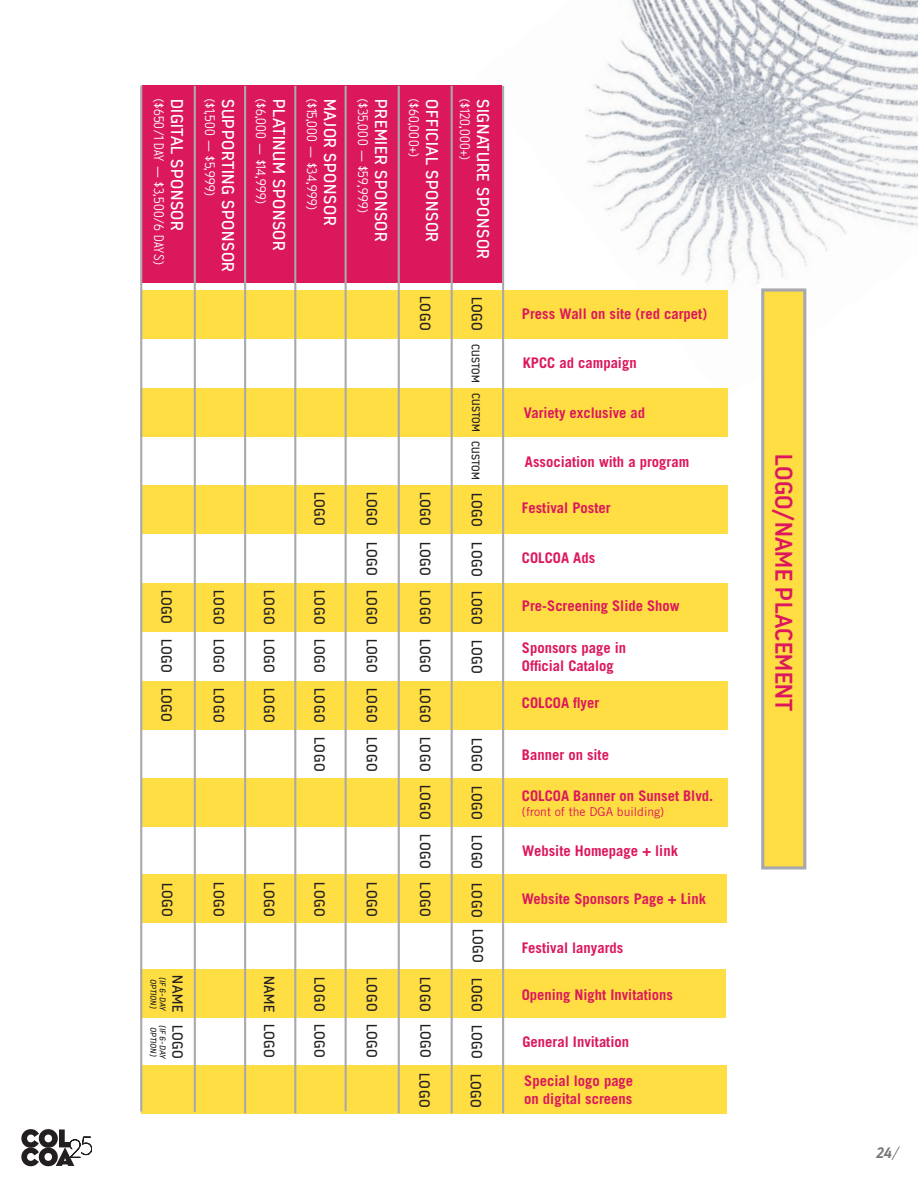
<style>
.page{position:relative;width:918px;height:1188px;background:#fff}
.page>*{position:absolute;margin:0;border:0;box-sizing:border-box;transform-origin:0 0}
.t1{font:600 24px "Estandar";letter-spacing:.02em;color:#dc175d}
.t2{font:16.95px "Estandar";letter-spacing:.04em;color:#fff}
.t3{font:italic 700 15px "Estandar";color:#76787b}
.t4{font:700 14.7px/17.5px "Trade Gothic";color:#dc175d}
.t5{font:14.7px "Estandar";letter-spacing:.04em;color:#231f20}
.t6{font:12.75px "Wyvern";letter-spacing:.04em;color:#fff}
.t7{font:12.15px "Trade Gothic";color:#dc175d}
.t8{font:11.1px "Estandar";letter-spacing:.02em;color:#231f20}
.t9{font:italic 8.4px "Estandar";color:#231f20}
.s1{font-weight:300}
</style>
<div class="page">
<img style="left:474px;top:0;width:444px;height:402px">
<div style="left:142px;top:1065px;width:585px;height:48px;background:#ffde43"></div>
<div style="left:140px;top:970px;width:586px;height:48px;background:#ffde43"></div>
<div style="left:142px;top:86px;width:360px;height:197px;background:#dc185c"></div>
<div style="left:141px;top:874px;width:585px;height:48px;background:#ffde43"></div>
<div style="left:761px;top:288px;width:45px;height:582px;background:#ffde43;border:3px solid #a8a9ad"></div>
<div style="left:141px;top:290px;width:587px;height:48px;background:#ffde43"></div>
<div style="left:140px;top:388px;width:588px;height:48px;background:#ffde43"></div>
<div style="left:142px;top:485px;width:586px;height:48px;background:#ffde43"></div>
<div style="left:141px;top:584px;width:587px;height:48px;background:#ffde43"></div>
<div style="left:141px;top:682px;width:587px;height:48px;background:#ffde43"></div>
<div style="left:142px;top:779px;width:586px;height:48px;background:#ffde43"></div>
<hr style="left:398px;top:86px;width:2px;height:1027px;background:#a8a9ad">
<hr style="left:345px;top:86px;width:2px;height:1025px;background:#a8a9ad">
<hr style="left:294px;top:86px;width:2px;height:1027px;background:#a8a9ad">
<hr style="left:244px;top:86px;width:2px;height:1027px;background:#a8a9ad">
<hr style="left:451px;top:86px;width:2px;height:1027px;background:#a8a9ad">
<hr style="left:194px;top:86px;width:2px;height:1026px;background:#a8a9ad">
<hr style="left:140px;top:86px;width:2px;height:1026px;background:#a8a9ad">
<hr style="left:502px;top:86px;width:2px;height:1027px;background:#a8a9ad">
<svg style="left:21px;top:1129px;width:71px;height:37px"></svg>
<p class="t6" style="left:167px;top:99px;width:167px;rotate:90deg">($650/1 DAY – $3,500/6 DAYS)</p>
<p class="t2" style="left:187px;top:99px;width:133px;rotate:90deg">DIGITAL SPONSOR</p>
<p class="t6" style="left:218px;top:99px;width:98px;rotate:90deg">($1,500 – $5,999)</p>
<p class="t2" style="left:238px;top:99px;width:175px;rotate:90deg">SUPPORTING SPONSOR</p>
<p class="t6" style="left:269px;top:99px;width:106px;rotate:90deg">($6,000 – $14,999)</p>
<p class="t2" style="left:289px;top:99px;width:153px;rotate:90deg">PLATINUM SPONSOR</p>
<p class="t6" style="left:320px;top:99px;width:112px;rotate:90deg">($15,000 – $34,999)</p>
<p class="t2" style="left:340px;top:99px;width:128px;rotate:90deg">MAJOR SPONSOR</p>
<p class="t6" style="left:371px;top:99px;width:115px;rotate:90deg">($35,000 – $59,999)</p>
<p class="t2" style="left:391px;top:99px;width:144px;rotate:90deg">PREMIER SPONSOR</p>
<p class="t6" style="left:422px;top:99px;width:59px;rotate:90deg">($60,000+)</p>
<p class="t2" style="left:442px;top:99px;width:145px;rotate:90deg">OFFICIAL SPONSOR</p>
<p class="t6" style="left:473px;top:99px;width:63px;rotate:90deg">($120,000+)</p>
<p class="t2" style="left:493px;top:99px;width:162px;rotate:90deg">SIGNATURE SPONSOR</p>
<p class="t5" style="left:434px;top:296px;width:36px;rotate:90deg">LOGO</p>
<p class="t5" style="left:175px;top:590px;width:36px;rotate:90deg">LOGO</p>
<p class="t5" style="left:175px;top:639px;width:36px;rotate:90deg">LOGO</p>
<p class="t5" style="left:175px;top:688px;width:36px;rotate:90deg">LOGO</p>
<p class="t5" style="left:176px;top:883px;width:36px;rotate:90deg">LOGO</p>
<p class="t9" style="left:168px;top:977px;width:35px;rotate:90deg">(IF 6-DAY</p>
<p class="t5" style="left:186px;top:975px;width:38px;rotate:90deg">NAME</p>
<p class="t9" style="left:158px;top:979px;width:31px;rotate:90deg">OPTION)</p>
<p class="t9" style="left:158px;top:1027px;width:31px;rotate:90deg">OPTION)</p>
<p class="t9" style="left:168px;top:1025px;width:35px;rotate:90deg">(IF 6-DAY</p>
<p class="t5" style="left:186px;top:1025px;width:36px;rotate:90deg">LOGO</p>
<p class="t5" style="left:328px;top:492px;width:36px;rotate:90deg">LOGO</p>
<p class="t5" style="left:381px;top:492px;width:36px;rotate:90deg">LOGO</p>
<p class="t5" style="left:434px;top:492px;width:36px;rotate:90deg">LOGO</p>
<p class="t5" style="left:381px;top:542px;width:36px;rotate:90deg">LOGO</p>
<p class="t5" style="left:434px;top:542px;width:36px;rotate:90deg">LOGO</p>
<p class="t5" style="left:228px;top:590px;width:36px;rotate:90deg">LOGO</p>
<p class="t5" style="left:278px;top:590px;width:36px;rotate:90deg">LOGO</p>
<p class="t5" style="left:328px;top:590px;width:36px;rotate:90deg">LOGO</p>
<p class="t5" style="left:381px;top:590px;width:36px;rotate:90deg">LOGO</p>
<p class="t5" style="left:434px;top:590px;width:36px;rotate:90deg">LOGO</p>
<p class="t5" style="left:228px;top:639px;width:36px;rotate:90deg">LOGO</p>
<p class="t5" style="left:278px;top:639px;width:36px;rotate:90deg">LOGO</p>
<p class="t5" style="left:328px;top:639px;width:36px;rotate:90deg">LOGO</p>
<p class="t5" style="left:381px;top:639px;width:36px;rotate:90deg">LOGO</p>
<p class="t5" style="left:434px;top:639px;width:36px;rotate:90deg">LOGO</p>
<p class="t5" style="left:228px;top:688px;width:36px;rotate:90deg">LOGO</p>
<p class="t5" style="left:278px;top:688px;width:36px;rotate:90deg">LOGO</p>
<p class="t5" style="left:328px;top:688px;width:36px;rotate:90deg">LOGO</p>
<p class="t5" style="left:381px;top:688px;width:36px;rotate:90deg">LOGO</p>
<p class="t5" style="left:434px;top:688px;width:36px;rotate:90deg">LOGO</p>
<p class="t5" style="left:328px;top:737px;width:36px;rotate:90deg">LOGO</p>
<p class="t5" style="left:381px;top:737px;width:36px;rotate:90deg">LOGO</p>
<p class="t5" style="left:434px;top:737px;width:36px;rotate:90deg">LOGO</p>
<p class="t5" style="left:434px;top:785px;width:36px;rotate:90deg">LOGO</p>
<p class="t5" style="left:434px;top:834px;width:36px;rotate:90deg">LOGO</p>
<p class="t5" style="left:228px;top:882px;width:36px;rotate:90deg">LOGO</p>
<p class="t5" style="left:278px;top:882px;width:36px;rotate:90deg">LOGO</p>
<p class="t5" style="left:328px;top:882px;width:36px;rotate:90deg">LOGO</p>
<p class="t5" style="left:381px;top:882px;width:36px;rotate:90deg">LOGO</p>
<p class="t5" style="left:434px;top:882px;width:36px;rotate:90deg">LOGO</p>
<p class="t5" style="left:278px;top:976px;width:38px;rotate:90deg">NAME</p>
<p class="t5" style="left:328px;top:977px;width:36px;rotate:90deg">LOGO</p>
<p class="t5" style="left:381px;top:977px;width:36px;rotate:90deg">LOGO</p>
<p class="t5" style="left:434px;top:977px;width:36px;rotate:90deg">LOGO</p>
<p class="t5" style="left:278px;top:1024px;width:36px;rotate:90deg">LOGO</p>
<p class="t5" style="left:328px;top:1024px;width:36px;rotate:90deg">LOGO</p>
<p class="t5" style="left:381px;top:1024px;width:36px;rotate:90deg">LOGO</p>
<p class="t5" style="left:434px;top:1024px;width:36px;rotate:90deg">LOGO</p>
<p class="t5" style="left:433px;top:1073px;width:36px;rotate:90deg">LOGO</p>
<p class="t5" style="left:486px;top:297px;width:36px;rotate:90deg">LOGO</p>
<p class="t8" style="left:482px;top:344px;width:40px;rotate:90deg">CUSTOM</p>
<p class="t8" style="left:483px;top:393px;width:40px;rotate:90deg">CUSTOM</p>
<p class="t8" style="left:482px;top:441px;width:40px;rotate:90deg">CUSTOM</p>
<p class="t5" style="left:486px;top:493px;width:36px;rotate:90deg">LOGO</p>
<p class="t5" style="left:486px;top:542px;width:36px;rotate:90deg">LOGO</p>
<p class="t5" style="left:486px;top:591px;width:36px;rotate:90deg">LOGO</p>
<p class="t5" style="left:486px;top:640px;width:36px;rotate:90deg">LOGO</p>
<p class="t5" style="left:486px;top:738px;width:36px;rotate:90deg">LOGO</p>
<p class="t5" style="left:486px;top:786px;width:36px;rotate:90deg">LOGO</p>
<p class="t5" style="left:486px;top:835px;width:36px;rotate:90deg">LOGO</p>
<p class="t5" style="left:486px;top:883px;width:36px;rotate:90deg">LOGO</p>
<p class="t5" style="left:487px;top:929px;width:36px;rotate:90deg">LOGO</p>
<p class="t5" style="left:486px;top:978px;width:36px;rotate:90deg">LOGO</p>
<p class="t5" style="left:486px;top:1025px;width:36px;rotate:90deg">LOGO</p>
<p class="t5" style="left:485px;top:1074px;width:36px;rotate:90deg">LOGO</p>
<p class="t4" style="left:522px;top:304px;width:187px">Press Wall on site (red carpet)</p>
<p class="t4" style="left:523px;top:354px;width:115px">KPCC ad campaign</p>
<p class="t4" style="left:524px;top:403px;width:123px">Variety exclusive ad</p>
<p class="t4" style="left:525px;top:453px;width:166px">Association with a program</p>
<p class="t4" style="left:522px;top:499px;width:90px">Festival Poster</p>
<p class="t4" style="left:522px;top:549px;width:75px">COLCOA Ads</p>
<p class="t4" style="left:522px;top:597px;width:159px">Pre-Screening Slide Show</p>
<p class="t4" style="left:522px;top:639px;width:106px">Sponsors page in<br>Official Catalog</p>
<p class="t4" style="left:522px;top:694px;width:79px">COLCOA flyer</p>
<p class="t4" style="left:522px;top:746px;width:89px">Banner on site</p>
<p class="t4" style="left:522px;top:787px;width:193px">COLCOA Banner on Sunset Blvd.</p>
<p class="t7" style="left:522px;top:804px;width:144px">(front of the DGA building)</p>
<p class="t4" style="left:522px;top:841px;width:157px">Website Homepage + link</p>
<p class="t4" style="left:522px;top:890px;width:186px">Website Sponsors Page + Link</p>
<p class="t4" style="left:522px;top:938px;width:103px">Festival lanyards</p>
<p class="t4" style="left:522px;top:986px;width:153px">Opening Night Invitations</p>
<p class="t4" style="left:522px;top:1033px;width:108px">General Invitation</p>
<p class="t4" style="left:524px;top:1072px;width:111px">Special logo page</p>
<p class="t4" style="left:524px;top:1090px;width:110px">on digital screens</p>
<p class="t1" style="left:798px;top:454px;width:259px;rotate:90deg">LOGO/NAME PLACEMENT</p>
<p class="t3" style="left:876px;top:1144px;width:24px">24<span class="s1">/</span></p>
</div>
